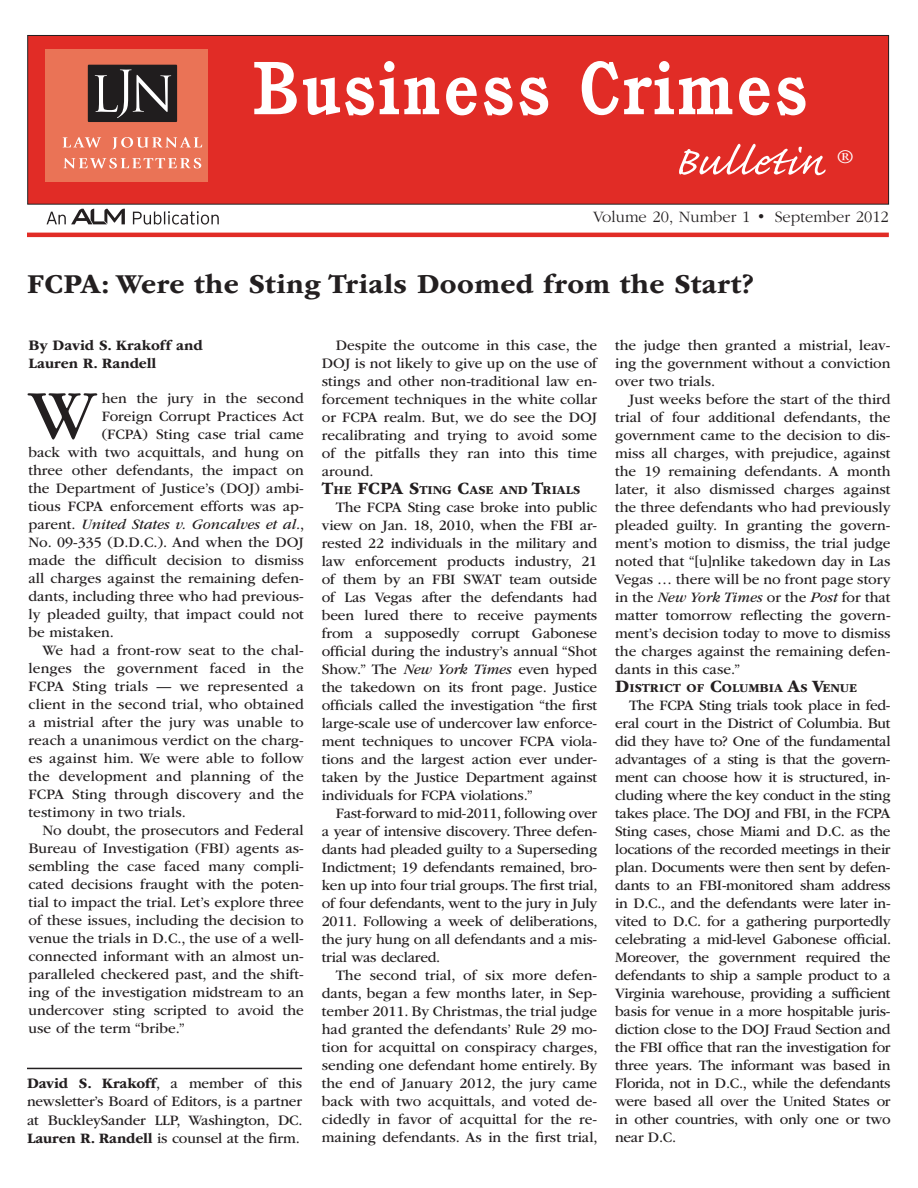
<style>
.page{position:relative;width:918px;height:1188px;background:#fff}
.page>*{position:absolute;margin:0;border:0;box-sizing:border-box;transform-origin:0 0}
.t1{font:700 73.2px "Cushing Std";letter-spacing:.05em;color:#fff;scale:.95 1}
.t2{font:72.75px "ITC Garamond Std";color:#231f20}
.t3{font:51px "Caflisch Script Pro";color:#fff;scale:1.14 1}
.t4{font:700 28.5px "ITC Garamond Std";letter-spacing:.015em;color:#231f20}
.t5{font:18px "Sabon LT Std";color:#fff;scale:1.14 1}
.t6{font:300 16.5px "ITC Garamond Std";color:#231f20}
.t7{font:15px/18px "ITC Garamond Std";color:#231f20;text-align:justify}
.t8{font:italic 15px "ITC Garamond Std";color:#231f20}
.t9{font:700 15px/18px "ITC Garamond Std";color:#231f20}
.t10{font:700 12.6px "ITC Garamond Std";color:#231f20}
.s1{font-style:normal}
.s2{font-weight:700}
.s3{font-size:18px}
.s4{font-style:italic}
</style>
<div class="page">
<hr style="left:27px;top:1068px;width:275px;height:1px;background:#231f20">
<hr style="left:27px;top:233px;width:862px;height:4px;background:#e12c26">
<div style="left:28px;top:35px;width:861px;height:169px;background:#e12c26"></div>
<div style="left:27px;top:35px;width:862px;height:170px;border:1px solid #231f20"></div>
<div style="left:45px;top:49px;width:162px;height:132px;background:#ea7356"></div>
<div style="left:88px;top:65px;width:89px;height:57px;background:#201d1e"></div>
<svg style="left:95px;top:69px;width:76px;height:49px"></svg>
<svg style="left:63px;top:137px;width:38px;height:11px"></svg>
<svg style="left:113px;top:137px;width:89px;height:12px"></svg>
<svg style="left:64px;top:158px;width:137px;height:10px"></svg>
<svg style="left:133px;top:211px;width:86px;height:14px"></svg>
<svg style="left:47px;top:209px;width:78px;height:15px"></svg>
<h1 class="t1" style="left:253px;top:44px;width:585px">Business Crimes</h1>
<h3 class="t3" style="left:673px;top:135px;width:134px">Bulletin</h3>
<p class="t5" style="left:837px;top:146px;width:16px">®</p>
<p class="t6" style="left:593px;top:208px;width:297px">Volume 20, Number 1 • September 2012</p>
<h3 class="t4" style="left:27px;top:268px;width:728px">FCPA: Were the Sting Trials Doomed from the Start?</h3>
<p class="t9" style="left:28px;top:336px;width:176px">By David S. Krakoff and<br>Lauren R. Randell</p>
<h2 class="t2" style="left:28px;top:376px;width:69px">W</h2>
<p class="t7" style="left:102px;top:389px;width:204px">hen the jury in the second</p>
<p class="t7" style="left:102px;top:407px;width:204px">Foreign Corrupt Practices Act</p>
<p class="t7" style="left:102px;top:425px;width:204px">(FCPA) Sting case trial came</p>
<p class="t7" style="left:29px;top:443px;width:277px">back with two acquittals, and hung on</p>
<p class="t7" style="left:29px;top:461px;width:277px">three other defendants, the impact on</p>
<p class="t7" style="left:29px;top:479px;width:277px">the Department of Justice’s (DOJ) ambi-</p>
<p class="t7" style="left:29px;top:497px;width:277px">tious FCPA enforcement efforts was ap-</p>
<p class="t8" style="left:29px;top:516px;width:277px"><span class="s1">parent.</span> United States v. Goncalves et al.<span class="s1">,</span></p>
<p class="t7" style="left:29px;top:533px;width:277px">No. 09-335 (D.D.C.). And when the DOJ</p>
<p class="t7" style="left:29px;top:551px;width:277px">made the difficult decision to dismiss</p>
<p class="t7" style="left:29px;top:569px;width:277px">all charges against the remaining defen-</p>
<p class="t7" style="left:29px;top:587px;width:277px">dants, including three who had previous-</p>
<p class="t7" style="left:29px;top:605px;width:277px">ly pleaded guilty, that impact could not</p>
<p class="t7" style="left:29px;top:623px;width:87px">be mistaken.</p>
<p class="t7" style="left:43px;top:641px;width:263px">We had a front-row seat to the chal-</p>
<p class="t7" style="left:29px;top:659px;width:277px">lenges the government faced in the</p>
<p class="t7" style="left:29px;top:677px;width:277px">FCPA Sting trials — we represented a</p>
<p class="t7" style="left:29px;top:695px;width:277px">client in the second trial, who obtained</p>
<p class="t7" style="left:29px;top:713px;width:277px">a mistrial after the jury was unable to</p>
<p class="t7" style="left:29px;top:731px;width:277px">reach a unanimous verdict on the charg-</p>
<p class="t7" style="left:29px;top:749px;width:277px">es against him. We were able to follow</p>
<p class="t7" style="left:29px;top:767px;width:277px">the development and planning of the</p>
<p class="t7" style="left:29px;top:785px;width:277px">FCPA Sting through discovery and the</p>
<p class="t7" style="left:29px;top:803px;width:159px">testimony in two trials.</p>
<p class="t7" style="left:43px;top:821px;width:263px">No doubt, the prosecutors and Federal</p>
<p class="t7" style="left:29px;top:839px;width:277px">Bureau of Investigation (FBI) agents as-</p>
<p class="t7" style="left:29px;top:857px;width:277px">sembling the case faced many compli-</p>
<p class="t7" style="left:29px;top:875px;width:277px">cated decisions fraught with the poten-</p>
<p class="t7" style="left:29px;top:893px;width:277px">tial to impact the trial. Let’s explore three</p>
<p class="t7" style="left:29px;top:911px;width:277px">of these issues, including the decision to</p>
<p class="t7" style="left:29px;top:929px;width:277px">venue the trials in D.C., the use of a well-</p>
<p class="t7" style="left:29px;top:947px;width:277px">connected informant with an almost un-</p>
<p class="t7" style="left:29px;top:965px;width:277px">paralleled checkered past, and the shift-</p>
<p class="t7" style="left:29px;top:983px;width:277px">ing of the investigation midstream to an</p>
<p class="t7" style="left:29px;top:1001px;width:277px">undercover sting scripted to avoid the</p>
<p class="t7" style="left:29px;top:1019px;width:158px">use of the term “bribe.”</p>
<p class="t7" style="left:27px;top:1074px;width:277px"><span class="s2">David S. Krakoff</span>, a member of this newsletter’s Board of Editors, is a partner at BuckleySander LLP, Washington, DC.<br><span class="s2">Lauren R. Randell</span> is counsel at the firm.</p>
<p class="t7" style="left:322px;top:337px;width:277px;text-indent:14px">Despite the outcome in this case, the DOJ is not likely to give up on the use of stings and other non-traditional law en&shy;forcement techniques in the white collar or FCPA realm. But, we do see the DOJ recalibrating and trying to avoid some of the pitfalls they ran into this time around.</p>
<p class="t10" style="left:322px;top:483px;width:259px"><span class="s3">T</span>HE <span class="s3">FCPA S</span>TING <span class="s3">C</span>ASE AND <span class="s3">T</span>RIALS</p>
<p class="t7" style="left:322px;top:499px;width:277px;text-indent:14px">The FCPA Sting case broke into public view on Jan. 18, 2010, when the FBI ar&shy;rested 22 individuals in the military and law enforcement products industry, 21 of them by an FBI SWAT team outside of Las Vegas after the defendants had been lured there to receive payments from a supposedly corrupt Gabonese official during the industry’s annual “Shot Show.” The <span class="s4">New York Times</span> even hyped the takedown on its front page. Justice officials called the investigation “the first large-scale use of undercover law enforce&shy;ment techniques to uncover FCPA viola&shy;tions and the largest action ever under&shy;taken by the Justice Department against individuals for FCPA violations.”</p>
<p class="t7" style="left:322px;top:805px;width:277px;text-indent:14px">Fast-forward to mid-2011, following over a year of intensive discovery. Three defen&shy;dants had pleaded guilty to a Superseding Indictment; 19 defendants remained, bro&shy;ken up into four trial groups. The first trial, of four defendants, went to the jury in July 2011. Following a week of deliberations, the jury hung on all defendants and a mis&shy;trial was declared.</p>
<p class="t7" style="left:322px;top:967px;width:277px;text-indent:14px">The second trial, of six more defen&shy;dants, began a few months later, in Sep&shy;tember 2011. By Christmas, the trial judge had granted the defendants’ Rule 29 mo&shy;tion for acquittal on conspiracy charges, sending one defendant home entirely. By the end of January 2012, the jury came back with two acquittals, and voted de&shy;cidedly in favor of acquittal for the re&shy;maining defendants. As in the first trial,</p>
<p class="t7" style="left:615px;top:337px;width:277px">the judge then granted a mistrial, leav&shy;ing the government without a conviction over two trials.</p>
<p class="t7" style="left:615px;top:391px;width:277px;text-indent:14px">Just weeks before the start of the third trial of four additional defendants, the government came to the decision to dis&shy;miss all charges, with prejudice, against the 19 remaining defendants. A month later, it also dismissed charges against the three defendants who had previously pleaded guilty. In granting the govern&shy;ment’s motion to dismiss, the trial judge noted that “[u]nlike takedown day in Las Vegas … there will be no front page story in the <span class="s4">New York Times</span> or the <span class="s4">Post</span> for that matter tomorrow reflecting the govern&shy;ment’s decision today to move to dismiss the charges against the remaining defen&shy;dants in this case.”</p>
<p class="t10" style="left:615px;top:681px;width:243px"><span class="s3">D</span>ISTRICT OF <span class="s3">C</span>OLUMBIA <span class="s3">A</span>S <span class="s3">V</span>ENUE</p>
<p class="t7" style="left:615px;top:697px;width:277px;text-indent:14px">The FCPA Sting trials took place in fed&shy;eral court in the District of Columbia. But did they have to? One of the fundamental advantages of a sting is that the govern&shy;ment can choose how it is structured, in&shy;cluding where the key conduct in the sting takes place. The DOJ and FBI, in the FCPA Sting cases, chose Miami and D.C. as the locations of the recorded meetings in their plan. Documents were then sent by defen&shy;dants to an FBI-monitored sham address in D.C., and the defendants were later in&shy;vited to D.C. for a gathering purportedly celebrating a mid-level Gabonese official.<br>Moreover, the government required the defendants to ship a sample product to a Virginia warehouse, providing a sufficient basis for venue in a more hospitable juris&shy;diction close to the DOJ Fraud Section and the FBI office that ran the investigation for three years. The informant was based in Florida, not in D.C., while the defendants were based all over the United States or in other countries, with only one or two near D.C.</p>
</div>
